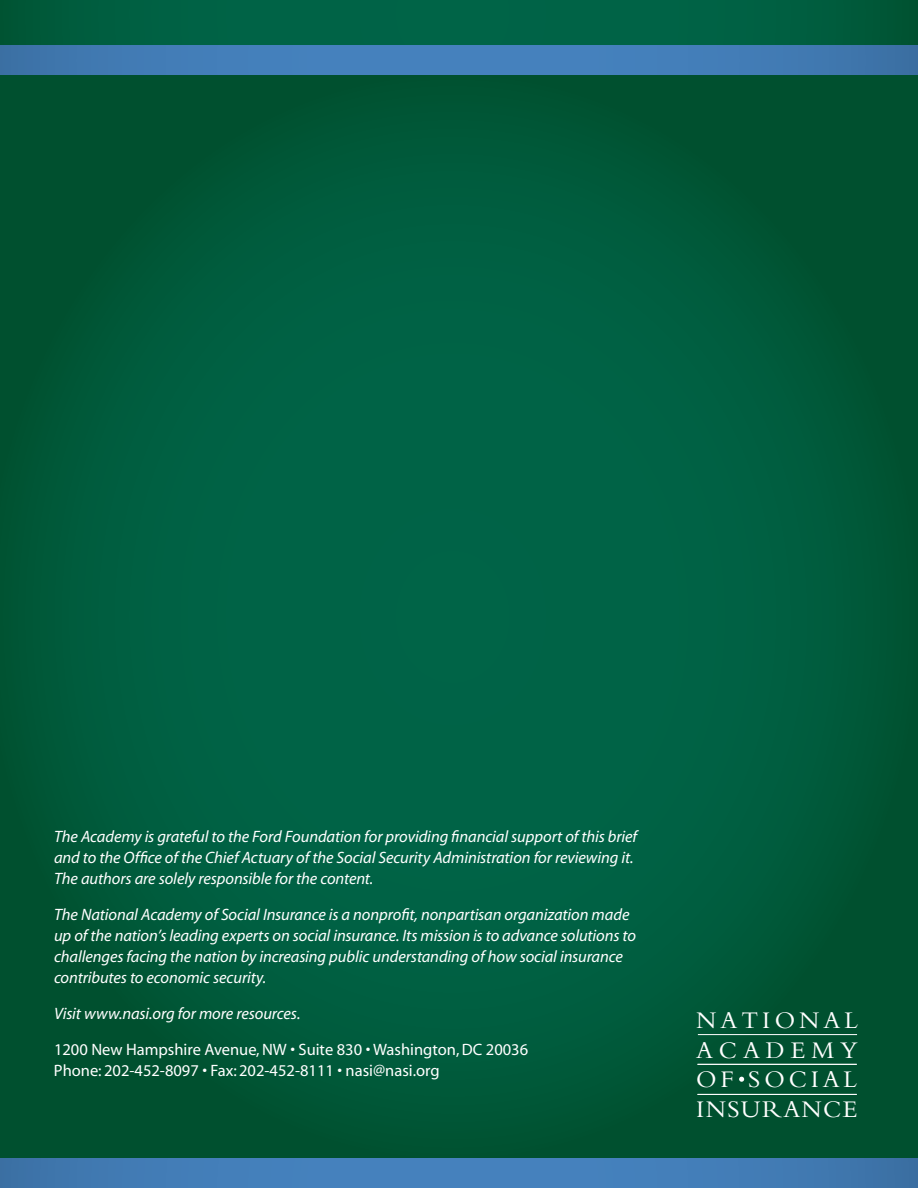
<style>
.page{position:relative;width:918px;height:1188px;background:#fff}
.page>*{position:absolute;margin:0;border:0;box-sizing:border-box;transform-origin:0 0}
.t1{font:24.9px/29.8px "Bembo";letter-spacing:.155em;color:#fff;text-align:justify}
.t2{font:italic 16.5px/21px "Myriad";letter-spacing:-.005em;color:#fff}
.t3{font:16.5px/21px "Myriad";color:#fff}
</style>
<div class="page">
<svg style="left:0;top:1158px;width:918px;height:30px;background:#427cb6"></svg>
<svg style="left:0;top:45px;width:918px;height:30px;background:#427cb6"></svg>
<svg style="left:0;top:0;width:918px;height:45px;background:#006042"></svg>
<div style="left:0;top:75px;width:918px;height:1083px;background:linear-gradient(to right,#005b3c,#005a3b)"></div>
<svg style="left:739px;top:1077px;width:5px;height:5px"></svg>
<hr style="left:698px;top:1094px;width:159px;height:1px;background:#fff">
<hr style="left:698px;top:1064px;width:159px;height:1px;background:#fff">
<hr style="left:698px;top:1034px;width:159px;height:1px;background:#fff">
<p class="t2" style="left:54px;top:827px;width:585px">The Academy is grateful to the Ford Foundation for providing financial support of this brief and to the Office of the Chief Actuary of the Social Security Administration for reviewing it.<br>The authors are solely responsible for the content.</p>
<p class="t2" style="left:54px;top:905px;width:584px">The National Academy of Social Insurance is a nonprofit, nonpartisan organization made up of the nation’s leading experts on social insurance. Its mission is to advance solutions to challenges facing the nation by increasing public understanding of how social insurance contributes to economic security.</p>
<p class="t2" style="left:54px;top:1004px;width:248px">Visit www.nasi.org for more resources.</p>
<p class="t3" style="left:54px;top:1040px;width:476px">1200 New Hampshire Avenue,NW • Suite 830 • Washington,DC 20036<br>Phone: 202-452-8097 • Fax: 202-452-8111 • nasi@nasi.org</p>
<h1 class="t1" style="left:696px;top:1004px;width:164px">NATIONAL ACADEMY OF SOCIAL INSURANCE</h1>
</div>
